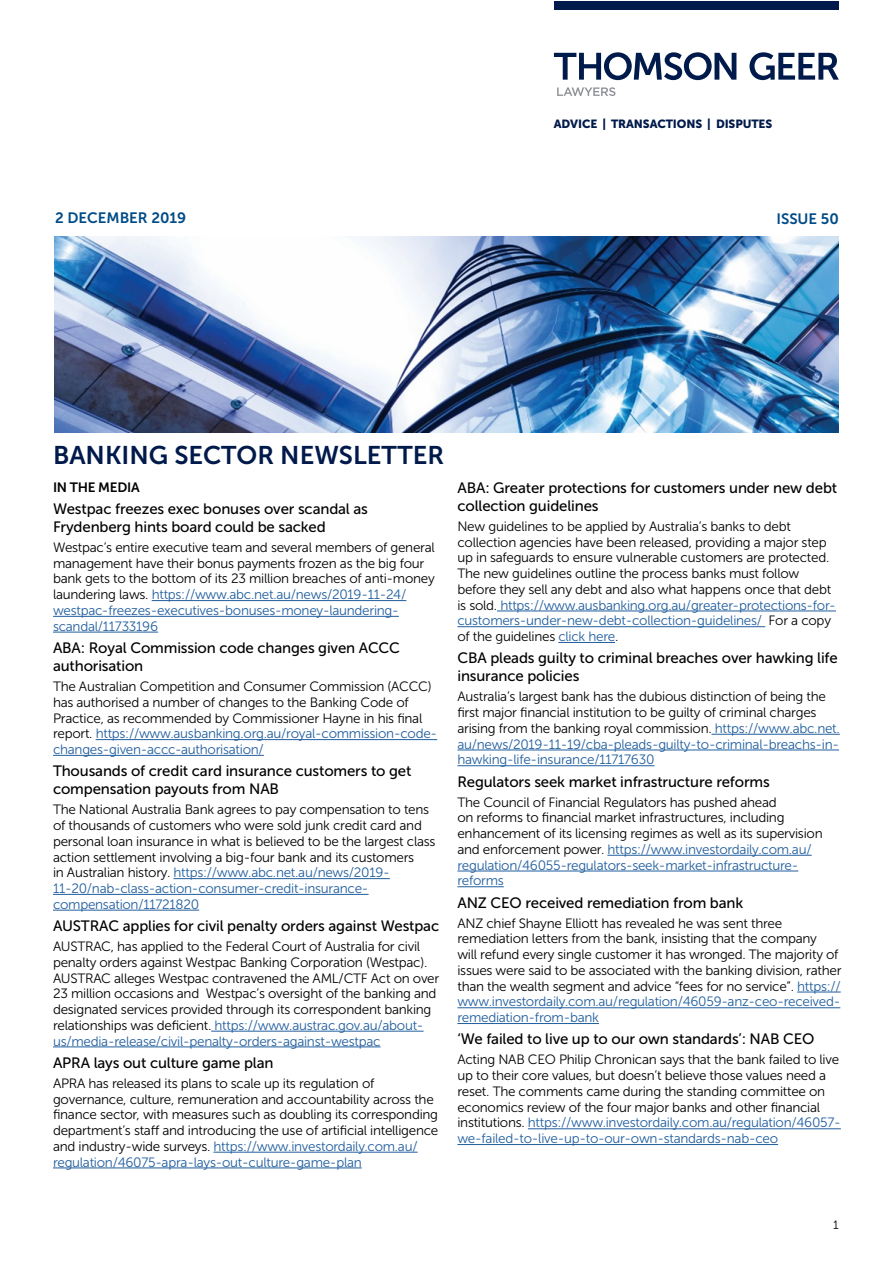
<style>
.page{position:relative;width:893px;height:1263px;background:#fff}
.page>*{position:absolute;margin:0;border:0;box-sizing:border-box;transform-origin:0 0}
.t1{font:25.5px "Museo Sans 700";color:#001a4b}
.t2{font:15px/18px "Museo Sans 500";letter-spacing:-.01em;color:#000}
.t3{font:15px "Museo Sans 700";color:#004c88}
.t4{font:13.5px/15.8px "Museo Sans 300";letter-spacing:-.02em;color:#000}
.t5{font:13.5px "Museo Sans 700";letter-spacing:-.02em;color:#000}
.t6{font:12px "Museo Sans 300";color:#000}
.t7{font:11.85px "Museo Sans 900";letter-spacing:-.01em;color:#001a4b}
.s1{color:#215e9e}
</style>
<div class="page">
<svg style="left:554px;top:52px;width:285px;height:28px"></svg>
<svg style="left:557px;top:87px;width:58px;height:9px"></svg>
<div style="left:554px;top:1px;width:285px;height:9px;background:#001a4b"></div>
<hr style="left:152px;top:600px;width:254px;height:1px;background:#215e9e">
<hr style="left:53px;top:616px;width:346px;height:1px;background:#215e9e">
<hr style="left:53px;top:632px;width:105px;height:1px;background:#215e9e">
<hr style="left:96px;top:739px;width:341px;height:1px;background:#215e9e">
<hr style="left:53px;top:755px;width:211px;height:1px;background:#215e9e">
<hr style="left:173px;top:878px;width:217px;height:1px;background:#215e9e">
<hr style="left:53px;top:894px;width:316px;height:1px;background:#215e9e">
<hr style="left:53px;top:910px;width:146px;height:1px;background:#215e9e">
<hr style="left:211px;top:1031px;width:213px;height:1px;background:#215e9e">
<hr style="left:53px;top:1046px;width:328px;height:1px;background:#215e9e">
<hr style="left:213px;top:1152px;width:205px;height:1px;background:#215e9e">
<hr style="left:53px;top:1167px;width:309px;height:1px;background:#215e9e">
<hr style="left:497px;top:611px;width:339px;height:1px;background:#215e9e">
<hr style="left:457px;top:626px;width:308px;height:1px;background:#215e9e">
<hr style="left:558px;top:642px;width:57px;height:1px;background:#215e9e">
<hr style="left:711px;top:734px;width:129px;height:1px;background:#215e9e">
<hr style="left:457px;top:750px;width:382px;height:1px;background:#215e9e">
<hr style="left:457px;top:765px;width:197px;height:1px;background:#215e9e">
<hr style="left:607px;top:855px;width:205px;height:1px;background:#215e9e">
<hr style="left:457px;top:871px;width:341px;height:1px;background:#215e9e">
<hr style="left:457px;top:886px;width:47px;height:1px;background:#215e9e">
<hr style="left:797px;top:992px;width:44px;height:1px;background:#215e9e">
<hr style="left:457px;top:1007px;width:383px;height:1px;background:#215e9e">
<hr style="left:457px;top:1023px;width:142px;height:1px;background:#215e9e">
<hr style="left:528px;top:1128px;width:313px;height:1px;background:#215e9e">
<hr style="left:457px;top:1144px;width:321px;height:1px;background:#215e9e">
<img style="left:54px;top:236px;width:785px;height:196px">
<p class="t7" style="left:554px;top:117px;width:220px">ADVICE | TRANSACTIONS | DISPUTES</p>
<p class="t3" style="left:55px;top:209px;width:133px">2 DECEMBER 2019</p>
<p class="t3" style="left:776px;top:210px;width:64px">ISSUE 50</p>
<h1 class="t1" style="left:53px;top:440px;width:393px">BANKING SECTOR NEWSLETTER</h1>
<p class="t5" style="left:53px;top:479px;width:88px">IN THE MEDIA</p>
<p class="t2" style="left:53px;top:500px;width:316px">Westpac freezes exec bonuses over scandal as<br>Frydenberg hints board could be sacked</p>
<p class="t4" style="left:53px;top:539px;width:383px">Westpac’s entire executive team and several members of general management have their bonus payments frozen as the big four bank gets to the bottom of its 23 million breaches of anti-money laundering laws. <span class="s1">https://www.abc.net.au/news/2019-11-24/ westpac-freezes-executives-bonuses-money-laundering&shy;scandal/11733196</span></p>
<p class="t2" style="left:53px;top:639px;width:348px">ABA: Royal Commission code changes given ACCC authorisation</p>
<p class="t4" style="left:53px;top:679px;width:386px">The Australian Competition and Consumer Commission (ACCC) has authorised a number of changes to the Banking Code of Practice, as recommended by Commissioner Hayne in his final report. <span class="s1">https://www.ausbanking.org.au/royal-commission-code&shy;changes-given-accc-authorisation/</span></p>
<p class="t2" style="left:53px;top:762px;width:360px">Thousands of credit card insurance customers to get compensation payouts from NAB</p>
<p class="t4" style="left:53px;top:802px;width:384px">The National Australia Bank agrees to pay compensation to tens of thousands of customers who were sold junk credit card and personal loan insurance in what is believed to be the largest class action settlement involving a big-four bank and its customers<br>in Australian history. <span class="s1">https://www.abc.net.au/news/2019- 11-20/nab-class-action-consumer-credit-insurance&shy;compensation/11721820</span></p>
<p class="t2" style="left:53px;top:917px;width:388px">AUSTRAC applies for civil penalty orders against Westpac</p>
<p class="t4" style="left:53px;top:939px;width:388px">AUSTRAC, has applied to the Federal Court of Australia for civil penalty orders against Westpac Banking Corporation (Westpac).<br>AUSTRAC alleges Westpac contravened the AML/CTF Act on over 23 million occasions and Westpac’s oversight of the banking and designated services provided through its correspondent banking relationships was deficient. <span class="s1">https://www.austrac.gov.au/about&shy;us/media-release/civil-penalty-orders-against-westpac</span></p>
<p class="t2" style="left:53px;top:1054px;width:222px">APRA lays out culture game plan</p>
<p class="t4" style="left:53px;top:1075px;width:387px">APRA has released its plans to scale up its regulation of governance, culture, remuneration and accountability across the finance sector, with measures such as doubling its corresponding department’s staff and introducing the use of artificial intelligence and industry-wide surveys. <span class="s1">https://www.investordaily.com.au/ regulation/46075-apra-lays-out-culture-game-plan</span></p>
<p class="t2" style="left:457px;top:479px;width:381px">ABA: Greater protections for customers under new debt collection guidelines</p>
<p class="t4" style="left:457px;top:518px;width:380px">New guidelines to be applied by Australia’s banks to debt collection agencies have been released, providing a major step up in safeguards to ensure vulnerable customers are protected.<br>The new guidelines outline the process banks must follow before they sell any debt and also what happens once that debt is sold. <span class="s1">https://www.ausbanking.org.au/greater-protections-for&shy;customers-under-new-debt-collection-guidelines/</span> For a copy of the guidelines <span class="s1">click here</span>.</p>
<p class="t2" style="left:457px;top:649px;width:382px">CBA pleads guilty to criminal breaches over hawking life insurance policies</p>
<p class="t4" style="left:457px;top:689px;width:384px">Australia’s largest bank has the dubious distinction of being the first major financial institution to be guilty of criminal charges arising from the banking royal commission. <span class="s1">https://www.abc.net. au/news/2019-11-19/cba-pleads-guilty-to-criminal-breachs-in&shy;hawking-life-insurance/11717630</span></p>
<p class="t2" style="left:457px;top:772px;width:314px">Regulators seek market infrastructure reforms</p>
<p class="t4" style="left:457px;top:794px;width:367px">The Council of Financial Regulators has pushed ahead<br>on reforms to financial market infrastructures, including enhancement of its licensing regimes as well as its supervision and enforcement power. <span class="s1">https://www.investordaily.com.au/ regulation/46055-regulators-seek-market-infrastructure&shy;reforms</span></p>
<p class="t2" style="left:457px;top:893px;width:287px">ANZ CEO received remediation from bank</p>
<p class="t4" style="left:457px;top:915px;width:386px">ANZ chief Shayne Elliott has revealed he was sent three remediation letters from the bank, insisting that the company<br>will refund every single customer it has wronged. The majority of issues were said to be associated with the banking division, rather than the wealth segment and advice “fees for no service”. <span class="s1">https:// www.investordaily.com.au/regulation/46059-anz-ceo-received&shy;remediation-from-bank</span></p>
<p class="t2" style="left:457px;top:1030px;width:359px">‘We failed to live up to our own standards’: NAB CEO</p>
<p class="t4" style="left:457px;top:1052px;width:385px">Acting NAB CEO Philip Chronican says that the bank failed to live up to their core values, but doesn’t believe those values need a reset. The comments came during the standing committee on economics review of the four major banks and other financial institutions. <span class="s1">https://www.investordaily.com.au/regulation/46057- we-failed-to-live-up-to-our-own-standards-nab-ceo</span></p>
<p class="t6" style="left:833px;top:1219px;width:7px">1</p>
</div>
